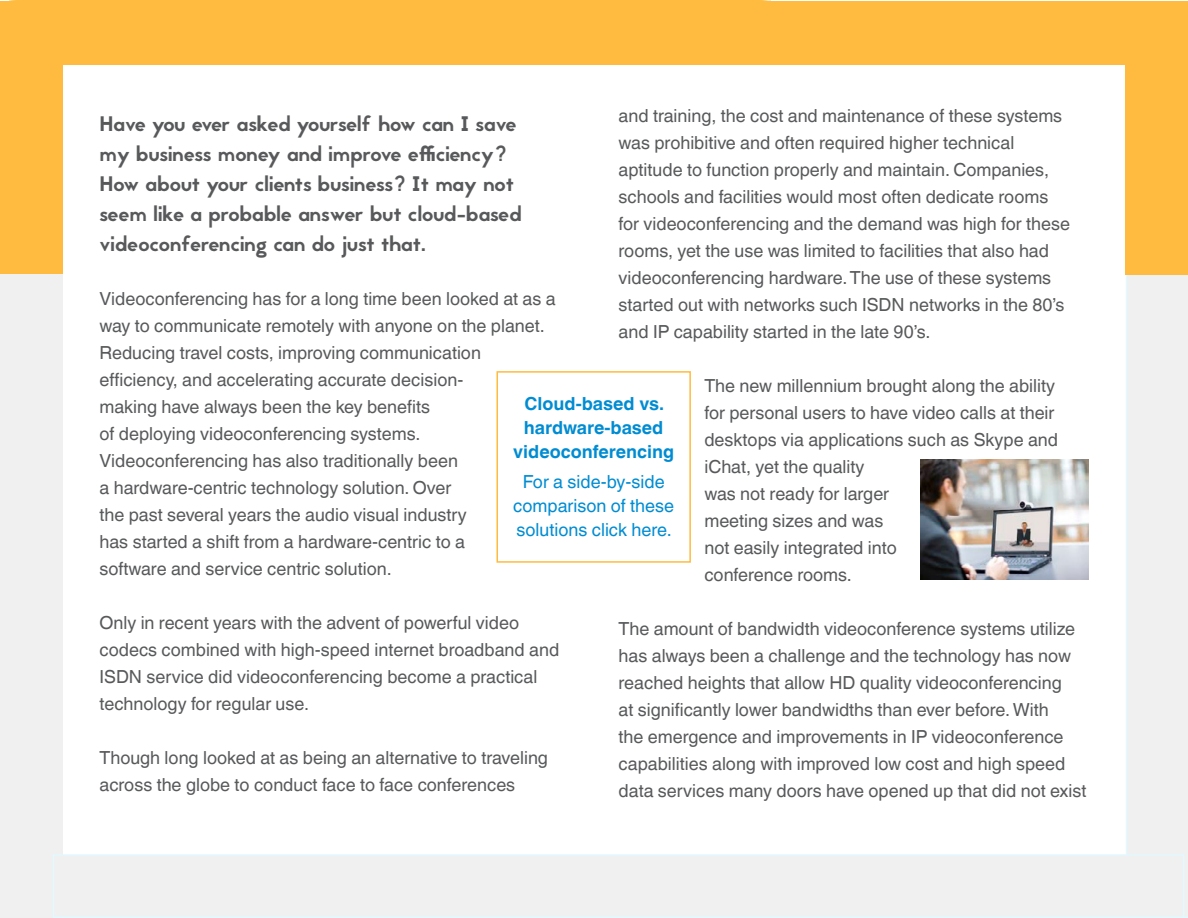
<style>
.page{position:relative;width:1188px;height:918px;background:#fff}
.page>*{position:absolute;margin:0;border:0;box-sizing:border-box;transform-origin:0 0}
.t1{font:21px/30px "Jaapokkienchance";color:#58595b}
.t2{font:18px/27px "Helvetica World";color:#58595b}
.t3{font:18px/24px "Helvetica World";color:#008cd2;text-align:center}
.t4{font:700 18px/24px "Helvetica World";color:#008cd2;text-align:center}
</style>
<div class="page">
<div style="left:1px;top:57px;width:62px;height:861px;background:#f0f0f0"></div>
<div style="left:0;top:1px;width:1188px;height:63px;background:#ffbb40"></div>
<div style="left:1126px;top:274px;width:62px;height:644px;background:#f0f0f0"></div>
<div style="left:53px;top:854px;width:1132px;height:64px;background:#f0f0f0;border:2px solid #e3f8ff"></div>
<div style="left:1px;top:53px;width:62px;height:221px;background:#ffbb40"></div>
<div style="left:1126px;top:53px;width:62px;height:221px;background:#ffbb40"></div>
<img style="left:921px;top:459px;width:167px;height:121px">
<div style="left:496px;top:371px;width:195px;height:192px;border:2px solid #ffbb40"></div>
<p class="t2" style="left:619px;top:103px;width:453px">and training, the cost and maintenance of these systems was prohibitive and often required higher technical aptitude to function properly and maintain. Companies, schools and facilities would most often dedicate rooms for videoconferencing and the demand was high for these rooms, yet the use was limited to facilities that also had videoconferencing hardware. The use of these systems started out with networks such ISDN networks in the 80’s and IP capability started in the late 90’s.</p>
<p class="t2" style="left:704px;top:373px;width:355px">The new millennium brought along the ability for personal users to have video calls at their desktops via applications such as Skype and iChat, yet the quality<br>was not ready for larger<br>meeting sizes and was<br>not easily integrated into<br>conference rooms.</p>
<p class="t1" style="left:99px;top:109px;width:424px">Have you ever asked yourself how can I save my business money and improve efficiency?<br>How about your clients business? It may not seem like a probable answer but cloud-based videoconferencing can do just that.</p>
<p class="t2" style="left:99px;top:285px;width:458px">Videoconferencing has for a long time been looked at as a way to communicate remotely with anyone on the planet.<br>Reducing travel costs, improving communication efficiency, and accelerating accurate decision-<br>making have always been the key benefits<br>of deploying videoconferencing systems.<br>Videoconferencing has also traditionally been<br>a hardware-centric technology solution. Over<br>the past several years the audio visual industry<br>has started a shift from a hardware-centric to a<br>software and service centric solution.</p>
<p class="t4" style="left:513px;top:391px;width:162px">Cloud-based vs. hardware-based videoconferencing</p>
<p class="t3" style="left:513px;top:470px;width:162px">For a side-by-side comparison of these solutions click here.</p>
<p class="t2" style="left:99px;top:609px;width:461px">Only in recent years with the advent of powerful video codecs combined with high-speed internet broadband and ISDN service did videoconferencing become a practical technology for regular use.</p>
<p class="t2" style="left:99px;top:744px;width:450px">Though long looked at as being an alternative to traveling across the globe to conduct face to face conferences</p>
<p class="t2" style="left:619px;top:616px;width:469px">The amount of bandwidth videoconference systems utilize has always been a challenge and the technology has now reached heights that allow HD quality videoconferencing<br>at significantly lower bandwidths than ever before. With<br>the emergence and improvements in IP videoconference capabilities along with improved low cost and high speed data services many doors have opened up that did not exist</p>
</div>
